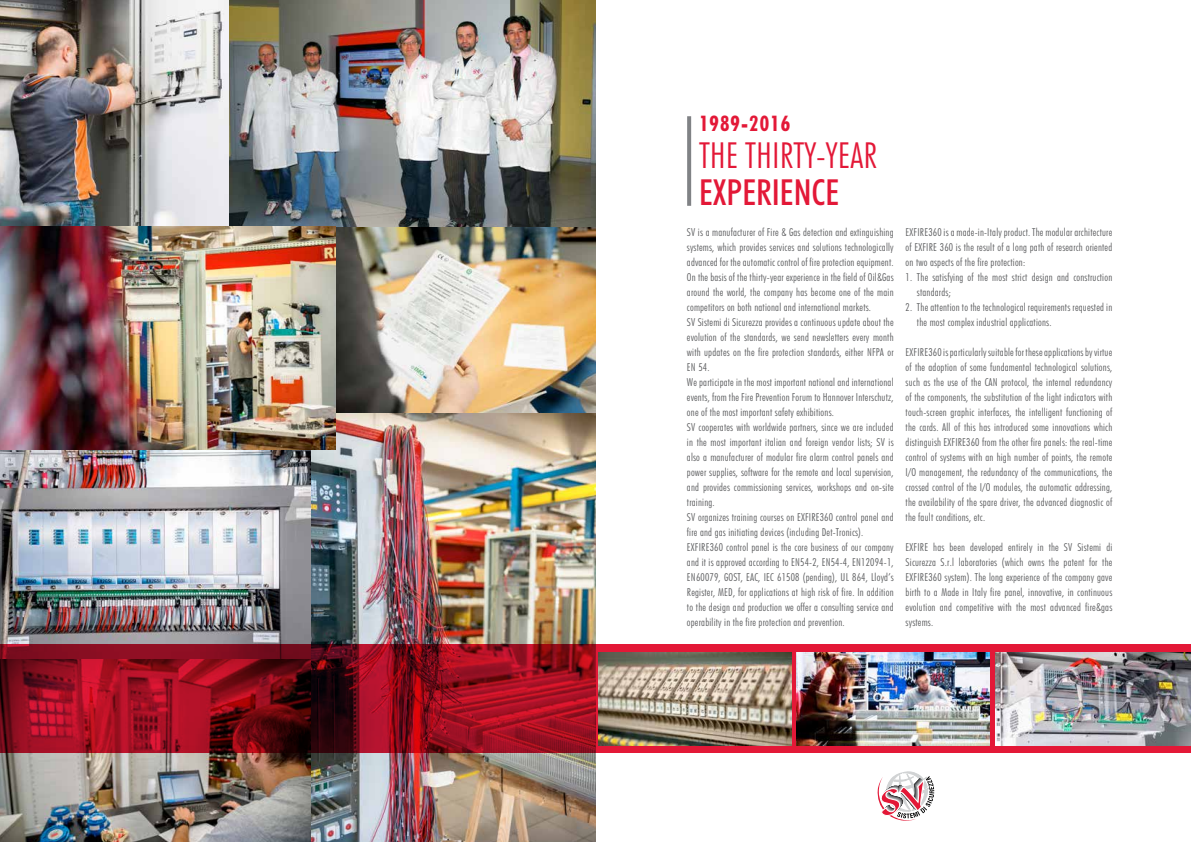
<style>
.page{position:relative;width:1191px;height:842px;background:#fff}
.page>*{position:absolute;margin:0;border:0;box-sizing:border-box;transform-origin:0 0}
.t1{font:300 condensed 36px "Futura BT";color:#e31837}
.t2{font:500 condensed 36px "Futura BT";color:#e31837}
.t3{font:700 condensed 21.5px "Futura BT";letter-spacing:.05em;color:#e31837}
.t4{font:300 condensed 11px/15px "Futura BT";letter-spacing:.02em;color:#58595b}
</style>
<div class="page">
<img style="left:228px;top:0;width:367px;height:228px">
<img style="left:312px;top:228px;width:283px;height:614px">
<img style="left:0;top:753px;width:313px;height:89px">
<img style="left:0;top:450px;width:312px;height:195px">
<img style="left:0;top:0;width:228px;height:226px">
<img style="left:0;top:226px;width:335px;height:224px">
<svg style="left:687px;top:116px;width:4px;height:90px"></svg>
<svg style="left:0;top:645px;width:1191px;height:108px"></svg>
<img style="left:598px;top:652px;width:193px;height:94px">
<img style="left:797px;top:652px;width:192px;height:94px">
<img style="left:995px;top:652px;width:196px;height:94px">
<svg style="left:877px;top:771px;width:57px;height:50px"></svg>
<h2 class="t3" style="left:699px;top:110px;width:93px">1989-2016</h2>
<h1 class="t1" style="left:699px;top:134px;width:180px">THE THIRTY-YEAR</h1>
<h1 class="t2" style="left:699px;top:171px;width:142px">EXPERIENCE</h1>
<p class="t4" style="left:687px;top:224px;width:208px">SV is a manufacturer of Fire &amp; Gas detection and extinguishing systems, which provides services and solutions technologically advanced for the automatic control of fire protection equipment.<br>On the basis of the thirty-year experience in the field of Oil&amp;Gas around the world, the company has become one of the main competitors on both national and international markets.<br>SV Sistemi di Sicurezza provides a continuous update about the evolution of the standards, we send newsletters every month with updates on the fire protection standards, either NFPA or EN 54.<br>We participate in the most important national and international events, from the Fire Prevention Forum to Hannover Interschutz, one of the most important safety exhibitions.<br>SV cooperates with worldwide partners, since we are included in the most important italian and foreign vendor lists; SV is also a manufacturer of modular fire alarm control panels and power supplies, software for the remote and local supervision, and provides commissioning services, workshops and on-site training.<br>SV organizes training courses on EXFIRE360 control panel and fire and gas initiating devices (including Det-Tronics).<br>EXFIRE360 control panel is the core business of our company and it is approved according to EN54-2, EN54-4, EN12094-1, EN60079, GOST, EAC, IEC 61508 (pending), UL 864, Lloyd’s Register, MED, for applications at high risk of fire. In addition to the design and production we offer a consulting service and operability in the fire protection and prevention.</p>
<p class="t4" style="left:905px;top:224px;width:208px;text-align:justify">EXFIRE360 is a made-in-Italy product. The modular architecture of EXFIRE 360 is the result of a long path of research oriented on two aspects of the fire protection:</p>
<p class="t4" style="left:917px;top:269px;width:197px;text-indent:-11px">1. The satisfying of the most strict design and construction standards;</p>
<p class="t4" style="left:917px;top:299px;width:197px;text-indent:-11px">2. The attention to the technological requirements requested in the most complex industrial applications.</p>
<p class="t4" style="left:905px;top:344px;width:208px;text-align:justify">EXFIRE360 is particularly suitable for these applications by virtue of the adoption of some fundamental technological solutions, such as the use of the CAN protocol, the internal redundancy of the components, the substitution of the light indicators with touch-screen graphic interfaces, the intelligent functioning of the cards. All of this has introduced some innovations which distinguish EXFIRE360 from the other fire panels: the real-time control of systems with an high number of points, the remote I/O management, the redundancy of the communications, the crossed control of the I/O modules, the automatic addressing, the availability of the spare driver, the advanced diagnostic of the fault conditions, etc.</p>
<p class="t4" style="left:905px;top:539px;width:208px;text-align:justify">EXFIRE has been developed entirely in the SV Sistemi di Sicurezza S.r.l laboratories (which owns the patent for the EXFIRE360 system). The long experience of the company gave birth to a Made in Italy fire panel, innovative, in continuous evolution and competitive with the most advanced fire&amp;gas systems.</p>
</div>
